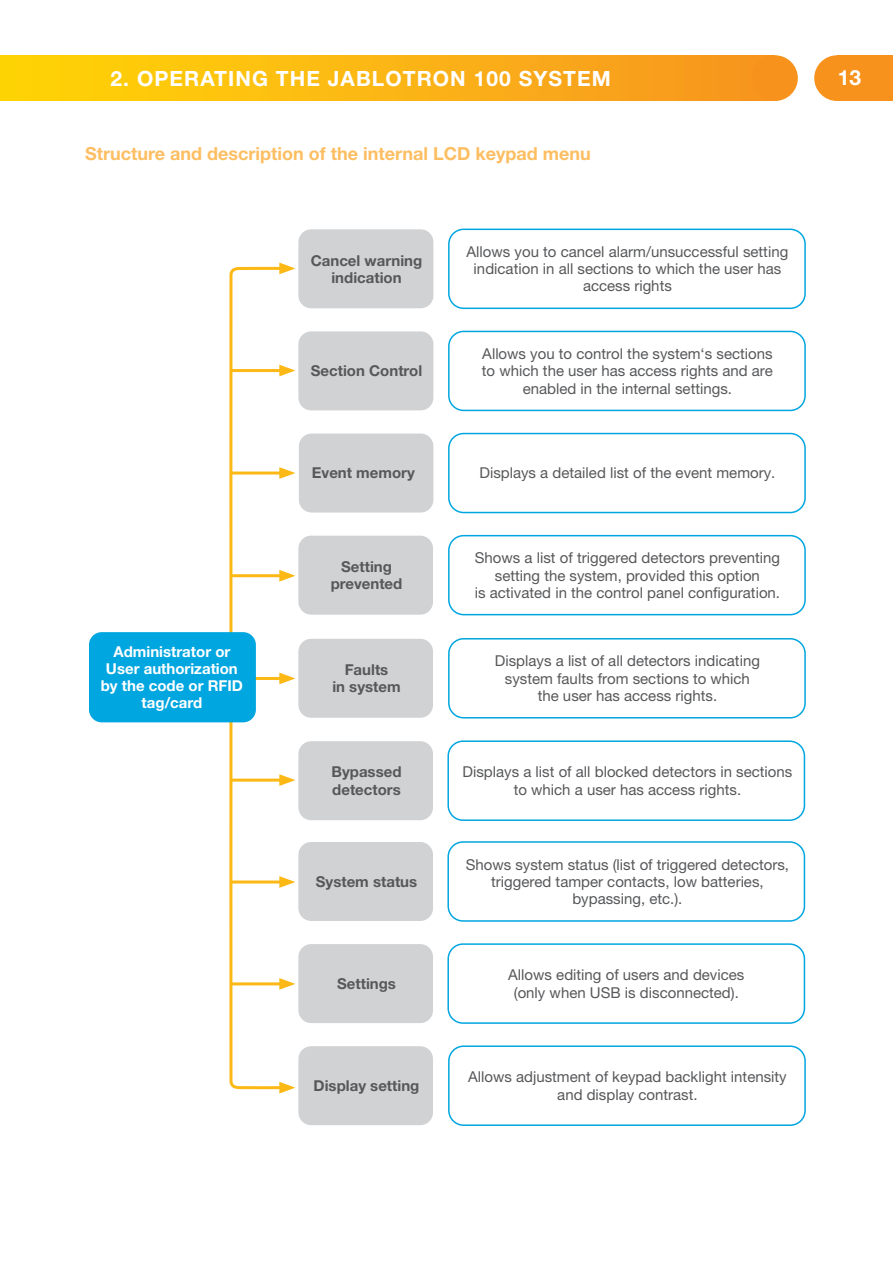
<style>
.page{position:relative;width:893px;height:1263px;background:#fff}
.page>*{position:absolute;margin:0;border:0;box-sizing:border-box;transform-origin:0 0}
.zakladni_pismo{font:700 21px "Helvetica Neue LT Pro";letter-spacing:.05em;color:#fff}
.zakladni_pismo-2{font:700 18px "Helvetica Neue LT Pro";color:#fdbe62}
.zakladni_pismo-3{font:15px/17.2px "Helvetica Neue LT Pro";color:#57585a;text-align:center}
.zakladni_pismo-4{font:700 15px/17.2px "Helvetica Neue LT Pro";color:#57585a;text-align:center}
.zakladni_pismo-5{font:700 15px/17.2px "Helvetica Neue LT Pro";color:#fff;text-align:center}
</style>
<div class="page">
<div style="left:837px;top:55px;width:56px;height:46px;background:#f7931d"></div>
<div style="left:814px;top:55px;width:46px;height:46px;background:#f7931d;border-radius:50%"></div>
<div style="left:0;top:55px;width:775px;height:46px;background:linear-gradient(to right,#ffd606,#f79421)"></div>
<div style="left:752px;top:55px;width:46px;height:46px;background:#f7931d;border-radius:50%"></div>
<div style="left:298px;top:842px;width:135px;height:79px;background:#d1d2d4;border-radius:13px"></div>
<div style="left:298px;top:944px;width:135px;height:79px;background:#d1d2d4;border-radius:13px"></div>
<div style="left:298px;top:1046px;width:135px;height:79px;background:#d1d2d4;border-radius:13px"></div>
<div style="left:298px;top:536px;width:135px;height:79px;background:#d1d2d4;border-radius:13px"></div>
<div style="left:299px;top:433px;width:134px;height:79px;background:#d1d2d4;border-radius:13px"></div>
<div style="left:298px;top:331px;width:135px;height:79px;background:#d1d2d4;border-radius:13px"></div>
<div style="left:298px;top:229px;width:135px;height:79px;background:#d1d2d4;border-radius:13px"></div>
<div style="left:448px;top:535px;width:358px;height:80px;border:2px solid #00a6e0;border-radius:15px"></div>
<div style="left:448px;top:433px;width:358px;height:80px;border:2px solid #00a6e0;border-radius:15px"></div>
<div style="left:448px;top:331px;width:358px;height:80px;border:2px solid #00a6e0;border-radius:15px"></div>
<div style="left:448px;top:229px;width:358px;height:80px;border:2px solid #00a6e0;border-radius:15px"></div>
<div style="left:447px;top:841px;width:358px;height:81px;border:2px solid #00a6e0;border-radius:15px"></div>
<div style="left:447px;top:943px;width:358px;height:81px;border:2px solid #00a6e0;border-radius:15px"></div>
<div style="left:448px;top:1045px;width:358px;height:81px;border:2px solid #00a6e0;border-radius:15px"></div>
<div style="left:298px;top:741px;width:135px;height:79px;background:#d1d2d4;border-radius:13px"></div>
<div style="left:447px;top:740px;width:358px;height:81px;border:2px solid #00a6e0;border-radius:15px"></div>
<div style="left:298px;top:639px;width:135px;height:79px;background:#d1d2d4;border-radius:13px"></div>
<div style="left:448px;top:638px;width:358px;height:80px;border:2px solid #00a6e0;border-radius:15px"></div>
<svg style="left:228px;top:263px;width:67px;height:830px"></svg>
<div style="left:89px;top:632px;width:167px;height:90px;background:#00a6e0;border-radius:13px"></div>
<p class="zakladni_pismo" style="left:111px;top:65px;width:502px">2. OPERATING THE JABLOTRON 100 SYSTEM</p>
<p class="zakladni_pismo-2" style="left:85px;top:142px;width:507px">Structure and description of the internal LCD keypad menu</p>
<p class="zakladni_pismo-5" style="left:101px;top:642px;width:144px">Administrator or<br>User authorization by the code or RFID tag/card</p>
<p class="zakladni_pismo-4" style="left:311px;top:251px;width:113px">Cancel warning indication</p>
<p class="zakladni_pismo-4" style="left:311px;top:362px;width:113px">Section Control</p>
<p class="zakladni_pismo-4" style="left:312px;top:464px;width:105px">Event memory</p>
<p class="zakladni_pismo-4" style="left:331px;top:557px;width:73px">Setting prevented</p>
<p class="zakladni_pismo-3" style="left:467px;top:243px;width:323px">Allows you to cancel alarm/unsuccessful setting indication in all sections to which the user has access rights</p>
<p class="zakladni_pismo-3" style="left:482px;top:345px;width:293px">Allows you to control the system‘s sections to which the user has access rights and are enabled in the internal settings.</p>
<p class="zakladni_pismo-3" style="left:479px;top:464px;width:297px">Displays a detailed list of the event memory.</p>
<p class="zakladni_pismo-3" style="left:475px;top:549px;width:307px">Shows a list of triggered detectors preventing setting the system, provided this option<br>is activated in the control panel configuration.</p>
<p class="zakladni_pismo-4" style="left:332px;top:661px;width:70px">Faults<br>in system</p>
<p class="zakladni_pismo-3" style="left:495px;top:652px;width:267px">Displays a list of all detectors indicating system faults from sections to which the user has access rights.</p>
<p class="zakladni_pismo-4" style="left:332px;top:763px;width:72px;text-align:left">Bypassed detectors</p>
<p class="zakladni_pismo-3" style="left:463px;top:763px;width:331px">Displays a list of all blocked detectors in sections to which a user has access rights.</p>
<p class="zakladni_pismo-4" style="left:316px;top:872px;width:103px">System status</p>
<p class="zakladni_pismo-4" style="left:337px;top:974px;width:60px">Settings</p>
<p class="zakladni_pismo-4" style="left:314px;top:1077px;width:107px">Display setting</p>
<p class="zakladni_pismo-3" style="left:466px;top:855px;width:325px">Shows system status (list of triggered detectors, triggered tamper contacts, low batteries, bypassing, etc.).</p>
<p class="zakladni_pismo-3" style="left:508px;top:966px;width:238px">Allows editing of users and devices (only when USB is disconnected).</p>
<p class="zakladni_pismo-3" style="left:468px;top:1068px;width:320px">Allows adjustment of keypad backlight intensity and display contrast.</p>
<h1 class="zakladni_pismo" style="left:838px;top:65px;width:25px">13</h1>
</div>
